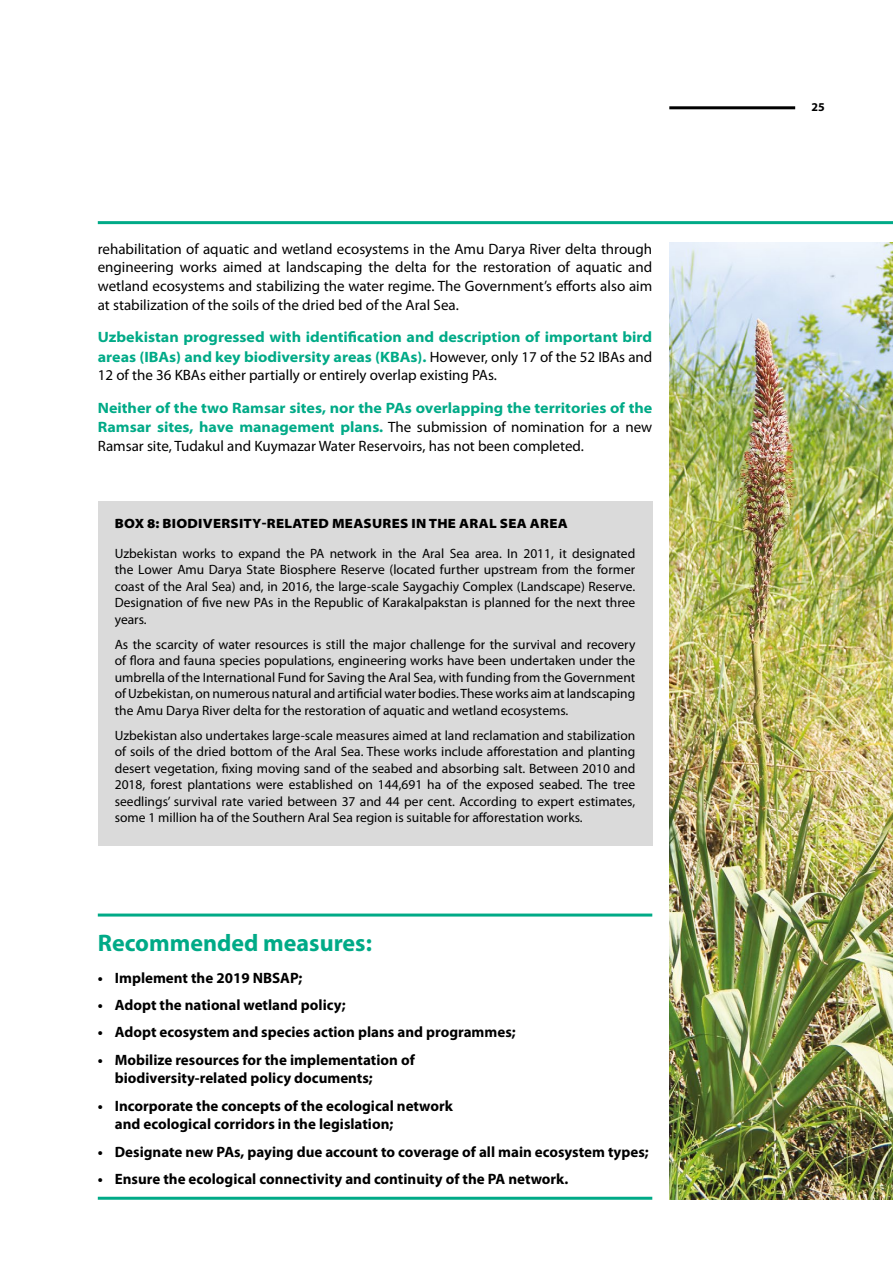
<style>
.page{position:relative;width:893px;height:1263px;background:#fff}
.page>*{position:absolute;margin:0;border:0;box-sizing:border-box;transform-origin:0 0}
.t1{font:700 24px "Myriad Pro";color:#00aa87}
.t2{font:700 15px/18.8px "Myriad Pro";color:#000}
.t3{font:700 semi-expanded 15px/19.2px "Myriad Pro";color:#00aa87;text-align:justify}
.t4{font:15px/18.8px "Myriad Pro";color:#000;text-align:justify}
.t5{font:13.5px/16.5px "Myriad Pro";color:#000;text-align:justify}
.t6{font:900 semi-expanded 13.5px "Myriad Pro";letter-spacing:.02em;color:#000}
.t7{font:700 12px "Myriad Pro";color:#000}
.s1{font-weight:400;font-stretch:normal;color:#000}
</style>
<div class="page">
<hr style="left:669px;top:106px;width:126px;height:3px;background:#000">
<hr style="left:98px;top:221px;width:795px;height:3px;background:#00aa87">
<hr style="left:98px;top:913px;width:554px;height:3px;background:#00aa87">
<hr style="left:98px;top:1197px;width:554px;height:3px;background:#00aa87">
<div style="left:98px;top:501px;width:554px;height:345px;background:#dadada"></div>
<img style="left:669px;top:242px;width:224px;height:957px">
<p class="t4" style="left:98px;top:239px;width:556px">rehabilitation of aquatic and wetland ecosystems in the Amu Darya River delta through engineering works aimed at landscaping the delta for the restoration of aquatic and wetland ecosystems and stabilizing the water regime. The Government’s efforts also aim at stabilization of the soils of the dried bed of the Aral Sea.</p>
<p class="t3" style="left:98px;top:327px;width:556px">Uzbekistan progressed with identification and description of important bird areas (IBAs) and key biodiversity areas (KBAs). <span class="s1">However, only 17 of the 52 IBAs and 12 of the 36 KBAs either partially or entirely overlap existing PAs.</span></p>
<p class="t3" style="left:98px;top:397px;width:556px">Neither of the two Ramsar sites, nor the PAs overlapping the territories of the Ramsar sites, have management plans. <span class="s1">The submission of nomination for a new Ramsar site, Tudakul and Kuymazar Water Reservoirs, has not been completed.</span></p>
<p class="t6" style="left:115px;top:515px;width:454px">BOX 8: BIODIVERSITY-RELATED MEASURES IN THE ARAL SEA AREA</p>
<p class="t5" style="left:115px;top:544px;width:522px">Uzbekistan works to expand the PA network in the Aral Sea area. In 2011, it designated the Lower Amu Darya State Biosphere Reserve (located further upstream from the former coast of the Aral Sea) and, in 2016, the large-scale Saygachiy Complex (Landscape) Reserve.<br>Designation of five new PAs in the Republic of Karakalpakstan is planned for the next three years.</p>
<p class="t5" style="left:115px;top:635px;width:522px">As the scarcity of water resources is still the major challenge for the survival and recovery of flora and fauna species populations, engineering works have been undertaken under the umbrella of the International Fund for Saving the Aral Sea, with funding from the Government of Uzbekistan, on numerous natural and artificial water bodies. These works aim at landscaping the Amu Darya River delta for the restoration of aquatic and wetland ecosystems.</p>
<p class="t5" style="left:115px;top:726px;width:522px">Uzbekistan also undertakes large-scale measures aimed at land reclamation and stabilization of soils of the dried bottom of the Aral Sea. These works include afforestation and planting desert vegetation, fixing moving sand of the seabed and absorbing salt. Between 2010 and 2018, forest plantations were established on 144,691 ha of the exposed seabed. The tree seedlings’ survival rate varied between 37 and 44 per cent. According to expert estimates, some 1 million ha of the Southern Aral Sea region is suitable for afforestation works.</p>
<h1 class="t1" style="left:98px;top:928px;width:276px">Recommended measures:</h1>
<p class="t2" style="left:98px;top:968px;width:206px">• Implement the 2019 NBSAP;</p>
<p class="t2" style="left:98px;top:995px;width:249px">• Adopt the national wetland policy;</p>
<p class="t2" style="left:98px;top:1022px;width:419px">• Adopt ecosystem and species action plans and programmes;</p>
<p class="t2" style="left:115px;top:1050px;width:301px;text-indent:-17px">• Mobilize resources for the implementation of biodiversity-related policy documents;</p>
<p class="t2" style="left:115px;top:1096px;width:339px;text-indent:-17px">• Incorporate the concepts of the ecological network and ecological corridors in the legislation;</p>
<p class="t2" style="left:98px;top:1142px;width:552px">• Designate new PAs, paying due account to coverage of all main ecosystem types;</p>
<p class="t2" style="left:98px;top:1169px;width:472px">• Ensure the ecological connectivity and continuity of the PA network.</p>
<p class="t7" style="left:811px;top:99px;width:15px">25</p>
</div>
